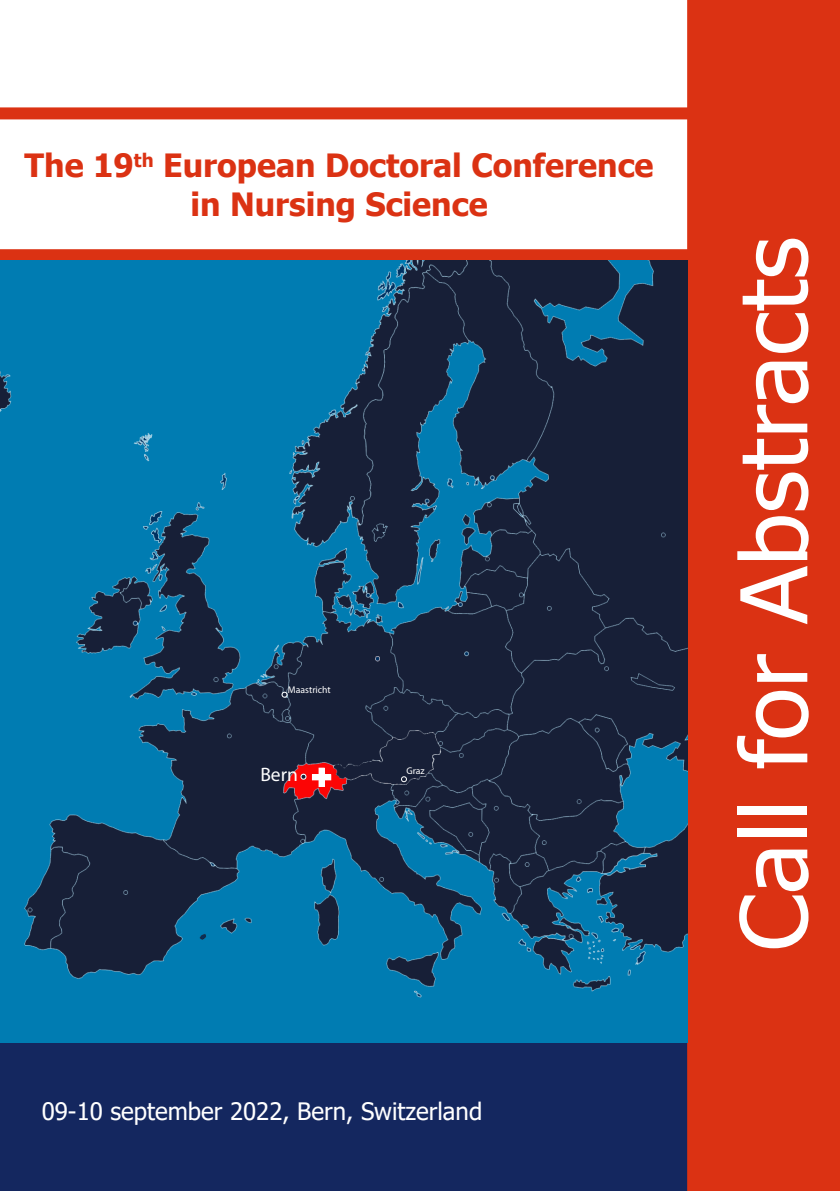
<style>
.page{position:relative;width:840px;height:1191px;background:#fff}
.page>*{position:absolute;margin:0;border:0;box-sizing:border-box;transform-origin:0 0}
.t1{font:92px "Tahoma";color:#fff;scale:1.04 1}
.t2{font:700 32px "Tahoma";color:#db3213}
.t3{font:24px "Tahoma";color:#fff}
.t4{font:19.4px "Myriad Pro";color:#fff}
.t5{font:9.8px "Myriad Pro";color:#fff}
</style>
<div class="page">
<div style="left:0;top:1042px;width:686px;height:149px;background:#14275f"></div>
<svg style="left:0;top:119px;width:686px;height:1px"></svg>
<div style="left:0;top:107px;width:692px;height:12px;background:#db3213"></div>
<div style="left:0;top:249px;width:692px;height:12px;background:#db3213"></div>
<div style="left:686px;top:0;width:153px;height:1191px;background:#db3213"></div>
<img style="left:0;top:261px;width:686px;height:781px">
<svg style="left:374px;top:654px;width:8px;height:8px"></svg>
<svg style="left:300px;top:773px;width:6px;height:6px"></svg>
<div style="left:319px;top:768px;width:5px;height:18px;background:#fff"></div>
<div style="left:318px;top:768px;width:6px;height:18px;border:1px solid #fff"></div>
<div style="left:312px;top:775px;width:18px;height:5px;background:#fff"></div>
<svg style="left:400px;top:776px;width:7px;height:6px"></svg>
<svg style="left:281px;top:691px;width:6px;height:6px"></svg>
<p class="t2" style="left:25px;top:143px;width:630px">The 19<sup>th</sup> European Doctoral Conference</p>
<p class="t2" style="left:190px;top:182px;width:298px">in Nursing Science</p>
<p class="t5" style="left:288px;top:683px;width:44px">Maastricht</p>
<p class="t4" style="left:260px;top:762px;width:39px">Bern</p>
<p class="t5" style="left:406px;top:764px;width:20px">Graz</p>
<p class="t3" style="left:42px;top:1095px;width:442px">09-10 september 2022, Bern, Switzerland</p>
<p class="t1" style="left:711px;top:951px;width:688px;rotate:-90deg">Call for Abstracts</p>
</div>
